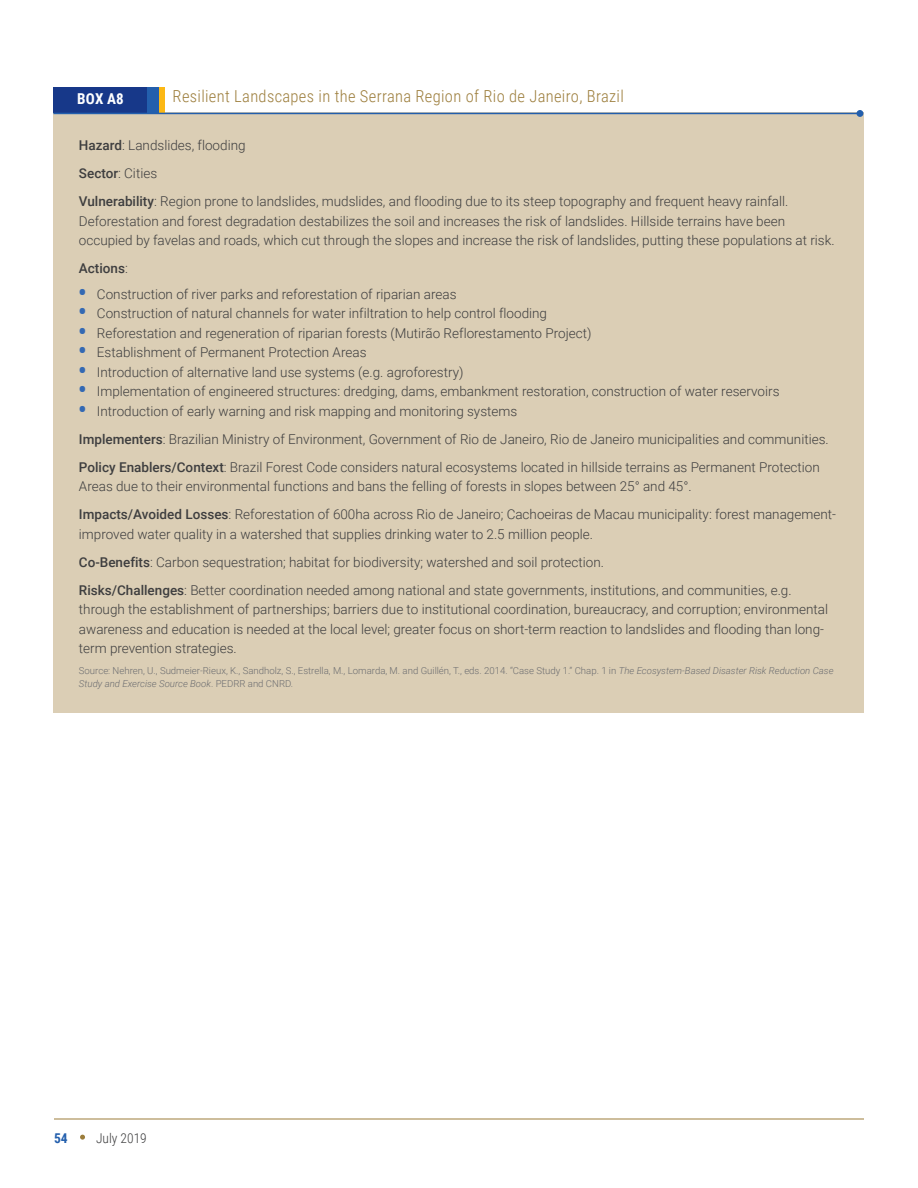
<style>
.page{position:relative;width:918px;height:1188px;background:#fff}
.page>*{position:absolute;margin:0;border:0;box-sizing:border-box;transform-origin:0 0}
.t1{font:300 16.5px "Roboto Condensed";letter-spacing:.02em;color:#9c7d3b}
.t2{font:700 15px "Roboto Condensed";color:#fff}
.t3{font:300 13.5px/28px "Roboto";color:#3e3e3f}
.t4{font:300 13.5px "Roboto Condensed";color:#3e3e3f}
.t5{font:500 13.5px "Roboto";color:#3e3e3f}
.t6{font:700 13.5px "Roboto Condensed";color:#235fad}
.t7{font:300 9.6px/13.5px "Roboto";color:#6c6d70}
.s1{font-weight:500}
.s2{font-weight:300}
.s3{font-family:"Open Sans";font-weight:700;font-size:19.5px;color:#3469b3}
.s4{font-style:italic}
</style>
<div class="page">
<hr style="left:54px;top:1119px;width:810px;height:1px;background:#9c7d3b">
<svg style="left:80px;top:1135px;width:5px;height:5px"></svg>
<div style="left:53px;top:113px;width:811px;height:600px;background:#dbceb5"></div>
<div style="left:53px;top:88px;width:94px;height:25px;background:#173889"></div>
<div style="left:147px;top:88px;width:12px;height:25px;background:#235fad"></div>
<div style="left:159px;top:88px;width:6px;height:25px;background:#fcb814"></div>
<hr style="left:53px;top:113px;width:807px;height:1px;background:#235fad">
<div style="left:857px;top:110px;width:6px;height:7px;background:#235fad;border-radius:50%"></div>
<p class="t2" style="left:77px;top:89px;width:48px">BOX A8</p>
<p class="t1" style="left:173px;top:84px;width:453px">Resilient Landscapes in the Serrana Region of Rio de Janeiro, Brazil</p>
<p class="t3" style="left:79px;top:131px;width:711px"><span class="s1">Hazard</span>: Landslides, flooding<br><span class="s1">Sector</span>: Cities<br><span class="s1">Vulnerability</span>: Region prone to landslides, mudslides, and flooding due to its steep topography and frequent heavy rainfall.</p>
<p class="t3" style="left:79px;top:210px;width:757px;line-height:19.5px">Deforestation and forest degradation destabilizes the soil and increases the risk of landslides. Hillside terrains have been occupied by favelas and roads, which cut through the slopes and increase the risk of landslides, putting these populations at risk.</p>
<p class="t5" style="left:79px;top:259px;width:50px">Actions<span class="s2">:</span></p>
<p class="t3" style="left:79px;top:280px;width:379px"><span class="s3">•</span> Construction of river parks and reforestation of riparian areas</p>
<p class="t3" style="left:79px;top:299px;width:470px"><span class="s3">•</span> Construction of natural channels for water infiltration to help control flooding</p>
<p class="t3" style="left:79px;top:319px;width:514px"><span class="s3">•</span> Reforestation and regeneration of riparian forests (Mutirão Reflorestamento Project)</p>
<p class="t3" style="left:79px;top:338px;width:289px"><span class="s3">•</span> Establishment of Permanent Protection Areas</p>
<p class="t3" style="left:79px;top:358px;width:386px"><span class="s3">•</span> Introduction of alternative land use systems (e.g. agroforestry)</p>
<p class="t3" style="left:79px;top:377px;width:702px"><span class="s3">•</span> Implementation of engineered structures: dredging, dams, embankment restoration, construction of water reservoirs</p>
<p class="t3" style="left:79px;top:397px;width:751px"><span class="s3">•</span> Introduction of early warning and risk mapping and monitoring systems<br><span class="s1">Implementers</span>: Brazilian Ministry of Environment, Government of Rio de Janeiro, Rio de Janeiro municipalities and communities.<br><span class="s1">Policy Enablers/Context</span>: Brazil Forest Code considers natural ecosystems located in hillside terrains as Permanent Protection</p>
<p class="t3" style="left:79px;top:472px;width:759px">Areas due to their environmental functions and bans the felling of forests in slopes between 25° and 45°.<br><span class="s1">Impacts/Avoided Losses</span>: Reforestation of 600ha across Rio de Janeiro; Cachoeiras de Macau municipality: forest management-</p>
<p class="t3" style="left:79px;top:520px;width:714px">improved water quality in a watershed that supplies drinking water to 2.5 million people.<br><span class="s1">Co-Benefits</span>: Carbon sequestration; habitat for biodiversity; watershed and soil protection.<br><span class="s1">Risks/Challenges</span>: Better coordination needed among national and state governments, institutions, and communities, e.g.</p>
<p class="t3" style="left:79px;top:599px;width:751px;line-height:19.5px">through the establishment of partnerships; barriers due to institutional coordination, bureaucracy, and corruption; environmental awareness and education is needed at the local level; greater focus on short-term reaction to landslides and flooding than long&shy;term prevention strategies.</p>
<p class="t7" style="left:79px;top:663px;width:756px">Source: Nehren, U., Sudmeier-Rieux, K., Sandholz, S., Estrella, M., Lomarda, M. and Guillén, T., eds. 2014. “Case Study 1.” Chap. 1 in <span class="s4">The Ecosystem-Based Disaster Risk Reduction Case<br>Study and Exercise Source Book</span>. PEDRR and CNRD.</p>
<p class="t6" style="left:54px;top:1128px;width:15px">54</p>
<p class="t4" style="left:96px;top:1128px;width:52px">July 2019</p>
</div>
